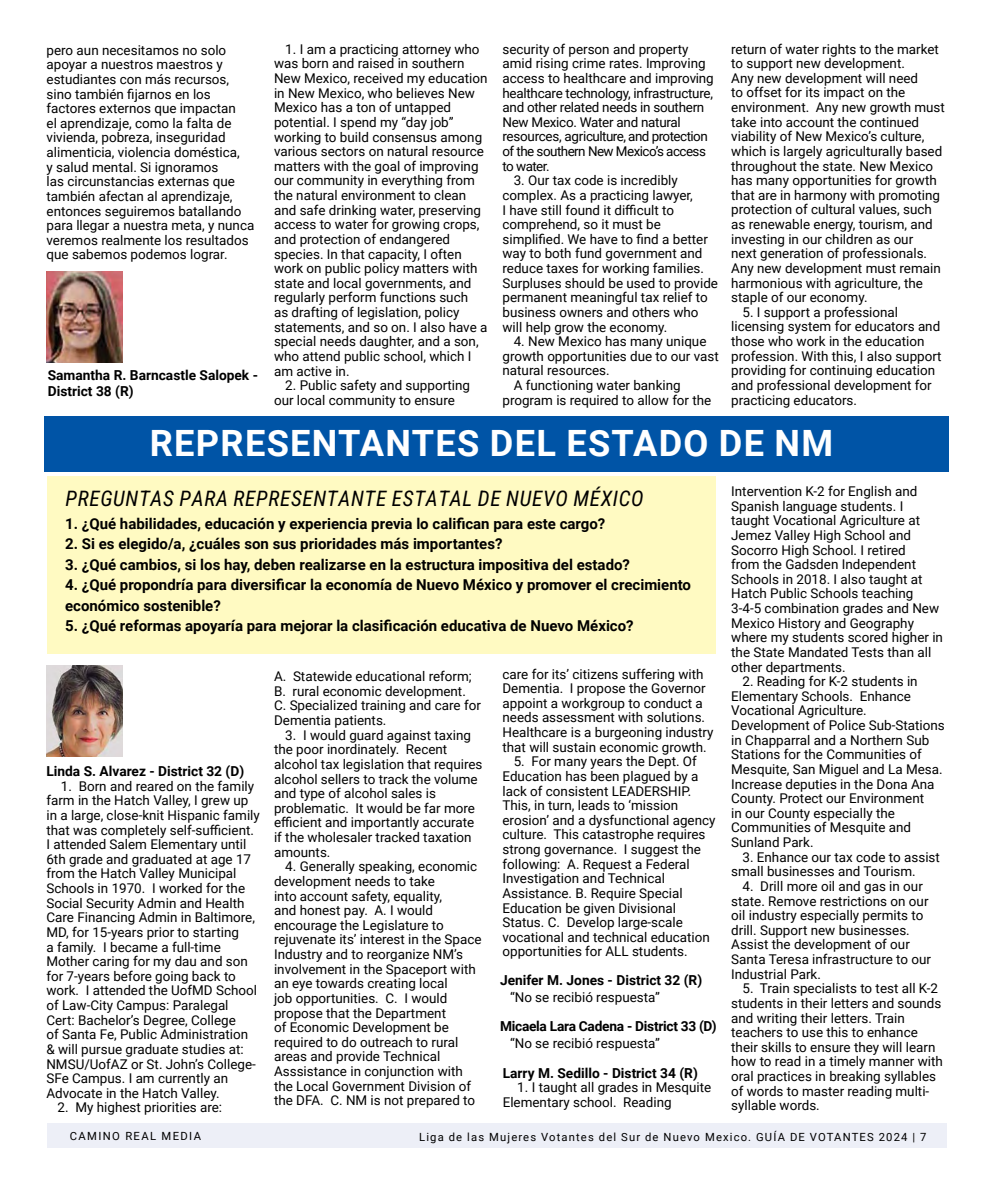
<style>
.page{position:relative;width:990px;height:1193px;background:#fff}
.page>*{position:absolute;margin:0;border:0;box-sizing:border-box;transform-origin:0 0}
.t1{font:700 36.25px "Roboto";letter-spacing:.035em;color:#fff}
.t2{font:italic 21.25px "Roboto Condensed";letter-spacing:.035em;color:#000}
.t3{font:700 15px/20.5px "Roboto";color:#000}
.t4{font:700 13.75px/15.4px "Roboto";color:#000}
.t5{font:700 13.75px "Roboto";letter-spacing:-.02em;color:#000}
.t6{font:13.5px/14.6px "Roboto";color:#000}
.t7{font:13.5px/14.6px "Roboto";letter-spacing:-.02em;color:#000}
.t8{font:11.25px "Roboto";letter-spacing:.1em;color:#000}
.t9{font:11.25px "Roboto";letter-spacing:.12em;color:#000}
</style>
<div class="page">
<div style="left:47px;top:1122px;width:900px;height:25px;background:#edeff7"></div>
<img style="left:47px;top:271px;width:76px;height:91px">
<div style="left:48px;top:476px;width:668px;height:177px;background:#fffac2"></div>
<div style="left:45px;top:416px;width:904px;height:55px;background:#0054a6"></div>
<img style="left:46px;top:665px;width:77px;height:92px">
<p class="t6" style="left:47px;top:42px;width:209px">pero aun necesitamos no solo apoyar a nuestros maestros y estudiantes con más recursos, sino también fijarnos en los factores externos que impactan<br>el aprendizaje, como la falta de vivienda, pobreza, inseguridad alimenticia, violencia doméstica,<br>y salud mental. Si ignoramos<br>las circunstancias externas que también afectan al aprendizaje, entonces seguiremos batallando para llegar a nuestra meta, y nunca veremos realmente los resultados que sabemos podemos lograr.</p>
<p class="t6" style="left:274px;top:41px;width:215px;text-indent:11px">1. I am a practicing attorney who was born and raised in southern<br>New Mexico, received my education in New Mexico, who believes New<br>Mexico has a ton of untapped potential. I spend my “day job” working to build consensus among various sectors on natural resource matters with the goal of improving our community in everything from the natural environment to clean and safe drinking water, preserving access to water for growing crops, and protection of endangered species. In that capacity, I often work on public policy matters with state and local governments, and regularly perform functions such<br>as drafting of legislation, policy statements, and so on. I also have a special needs daughter, and a son, who attend public school, which I am active in.</p>
<p class="t6" style="left:274px;top:377px;width:198px;text-indent:11px">2. Public safety and supporting our local community to ensure</p>
<p class="t4" style="left:48px;top:367px;width:212px">Samantha R. Barncastle Salopek -<br>District 38 (R)</p>
<p class="t7" style="left:502px;top:41px;width:213px">security of person and property amid rising crime rates. Improving access to healthcare and improving healthcare technology, infrastructure, and other related needs in southern<br>New Mexico. Water and natural resources, agriculture, and protection of the southern New Mexico’s access to water.</p>
<p class="t6" style="left:502px;top:173px;width:217px;text-indent:11px">3. Our tax code is incredibly complex. As a practicing lawyer,<br>I have still found it difficult to comprehend, so it must be simplified. We have to find a better way to both fund government and reduce taxes for working families.<br>Surpluses should be used to provide permanent meaningful tax relief to business owners and others who will help grow the economy.</p>
<p class="t6" style="left:514px;top:333px;width:194px">4. New Mexico has many unique</p>
<p class="t6" style="left:502px;top:348px;width:218px">growth opportunities due to our vast</p>
<p class="t6" style="left:502px;top:363px;width:109px">natural resources.</p>
<p class="t6" style="left:514px;top:377px;width:168px">A functioning water banking</p>
<p class="t6" style="left:502px;top:392px;width:210px">program is required to allow for the</p>
<p class="t6" style="left:731px;top:41px;width:215px">return of water rights to the market to support new development.<br>Any new development will need<br>to offset for its impact on the environment. Any new growth must take into account the continued viability of New Mexico’s culture, which is largely agriculturally based throughout the state. New Mexico has many opportunities for growth that are in harmony with promoting protection of cultural values, such as renewable energy, tourism, and investing in our children as our<br>next generation of professionals.<br>Any new development must remain harmonious with agriculture, the staple of our economy.</p>
<p class="t6" style="left:731px;top:304px;width:212px;text-indent:11px">5. I support a professional licensing system for educators and those who work in the education profession. With this, I also support providing for continuing education and professional development for practicing educators.</p>
<h1 class="t1" style="left:150px;top:417px;width:685px">REPRESENTANTES DEL ESTADO DE NM</h1>
<h2 class="t2" style="left:66px;top:483px;width:579px">PREGUNTAS PARA REPRESENTANTE ESTATAL DE NUEVO MÉXICO</h2>
<p class="t3" style="left:65px;top:512px;width:542px">1. ¿Qué habilidades, educación y experiencia previa lo califican para este cargo?</p>
<p class="t3" style="left:65px;top:533px;width:439px">2. Si es elegido/a, ¿cuáles son sus prioridades más importantes?</p>
<p class="t3" style="left:65px;top:553px;width:566px">3. ¿Qué cambios, si los hay, deben realizarse en la estructura impositiva del estado?</p>
<p class="t3" style="left:65px;top:574px;width:627px">4. ¿Qué propondría para diversificar la economía de Nuevo México y promover el crecimiento económico sostenible?</p>
<p class="t3" style="left:65px;top:615px;width:570px">5. ¿Qué reformas apoyaría para mejorar la clasificación educativa de Nuevo México?</p>
<p class="t4" style="left:46px;top:763px;width:199px">Linda S. Alvarez - District 32 (D)</p>
<p class="t6" style="left:46px;top:778px;width:215px;text-indent:15px">1. Born and reared on the family farm in the Hatch Valley, I grew up in a large, close-knit Hispanic family that was completely self-sufficient.<br>I attended Salem Elementary until<br>6th grade and graduated at age 17 from the Hatch Valley Municipal<br>Schools in 1970. I worked for the<br>Social Security Admin and Health<br>Care Financing Admin in Baltimore,<br>MD, for 15-years prior to starting<br>a family. I became a full-time<br>Mother caring for my dau and son for 7-years before going back to work. I attended the UofMD School of Law-City Campus: Paralegal<br>Cert: Bachelor’s Degree, College<br>of Santa Fe, Public Administration<br>&amp; will pursue graduate studies at:<br>NMSU/UofAZ or St. John’s College-<br>SFe Campus. I am currently an<br>Advocate in the Hatch Valley.</p>
<p class="t6" style="left:58px;top:1099px;width:166px">2. My highest priorities are:</p>
<p class="t6" style="left:274px;top:668px;width:208px">A. Statewide educational reform;<br>B. rural economic development.<br>C. Specialized training and care for<br>Dementia patients.</p>
<p class="t6" style="left:274px;top:727px;width:210px;text-indent:11px">3. I would guard against taxing the poor inordinately. Recent alcohol tax legislation that requires alcohol sellers to track the volume and type of alcohol sales is problematic. It would be far more efficient and importantly accurate if the wholesaler tracked taxation amounts.</p>
<p class="t6" style="left:274px;top:858px;width:209px;text-indent:11px">4. Generally speaking, economic development needs to take<br>into account safety, equality,<br>and honest pay. A. I would encourage the Legislature to rejuvenate its’ interest in the Space<br>Industry and to reorganize NM’s involvement in the Spaceport with an eye towards creating local<br>job opportunities. C. I would propose that the Department<br>of Economic Development be required to do outreach to rural areas and provide Technical<br>Asssistance in conjunction with the Local Government Division of the DFA. C. NM is not prepared to</p>
<p class="t6" style="left:503px;top:666px;width:213px">care for its’ citizens suffering with Dementia. I propose the Governor appoint a workgroup to conduct a needs assessment with solutions.<br>Healthcare is a burgeoning industry that will sustain economic growth.</p>
<p class="t6" style="left:503px;top:753px;width:215px;text-indent:11px">5. For many years the Dept. Of<br>Education has been plagued by a lack of consistent LEADERSHIP.<br>This, in turn, leads to ‘mission erosion’ and a dysfunctional agency culture. This catastrophe requires strong governance. I suggest the following: A. Request a Federal<br>Investigation and Technical<br>Assistance. B. Require Special<br>Education be given Divisional<br>Status. C. Develop large-scale vocational and technical education opportunities for ALL students.</p>
<p class="t4" style="left:500px;top:972px;width:204px">Jenifer M. Jones - District 32 (R)</p>
<p class="t6" style="left:510px;top:989px;width:151px">“No se recibió respuesta”</p>
<p class="t5" style="left:500px;top:1016px;width:218px">Micaela Lara Cadena - District 33 (D)</p>
<p class="t6" style="left:510px;top:1035px;width:151px">“No se recibió respuesta”</p>
<p class="t4" style="left:503px;top:1064px;width:197px">Larry M. Sedillo - District 34 (R)</p>
<p class="t6" style="left:503px;top:1079px;width:210px;text-indent:15px">1. I taught all grades in Mesquite<br>Elementary school. Reading</p>
<p class="t6" style="left:731px;top:483px;width:213px">Intervention K-2 for English and<br>Spanish language students. I taught Vocational Agriculture at<br>Jemez Valley High School and<br>Socorro High School. I retired<br>from the Gadsden Independent<br>Schools in 2018. I also taught at<br>Hatch Public Schools teaching<br>3-4-5 combination grades and New<br>Mexico History and Geography where my students scored higher in the State Mandated Tests than all other departments.</p>
<p class="t6" style="left:731px;top:673px;width:215px;text-indent:11px">2. Reading for K-2 students in<br>Elementary Schools. Enhance<br>Vocational Agriculture.<br>Development of Police Sub-Stations in Chapparral and a Northern Sub<br>Stations for the Communities of<br>Mesquite, San Miguel and La Mesa.<br>Increase deputies in the Dona Ana<br>County. Protect our Environment<br>in our County especially the<br>Communities of Mesquite and<br>Sunland Park.</p>
<p class="t6" style="left:731px;top:849px;width:210px;text-indent:11px">3. Enhance our tax code to assist small businesses and Tourism.</p>
<p class="t6" style="left:731px;top:878px;width:201px;text-indent:11px">4. Drill more oil and gas in our state. Remove restrictions on our oil industry especially permits to drill. Support new businesses.<br>Assist the development of our<br>Santa Teresa infrastructure to our<br>Industrial Park.</p>
<p class="t6" style="left:731px;top:980px;width:213px;text-indent:11px">5. Train specialists to test all K-2 students in their letters and sounds and writing their letters. Train teachers to use this to enhance their skills to ensure they will learn how to read in a timely manner with oral practices in breaking syllables of words to master reading multi&shy;syllable words.</p>
<p class="t9" style="left:70px;top:1128px;width:133px">CAMINO REAL MEDIA</p>
<p class="t8" style="left:419px;top:1129px;width:509px">Liga de las Mujeres Votantes del Sur de Nuevo Mexico. GUÍA DE VOTANTES 2024 | 7</p>
</div>
